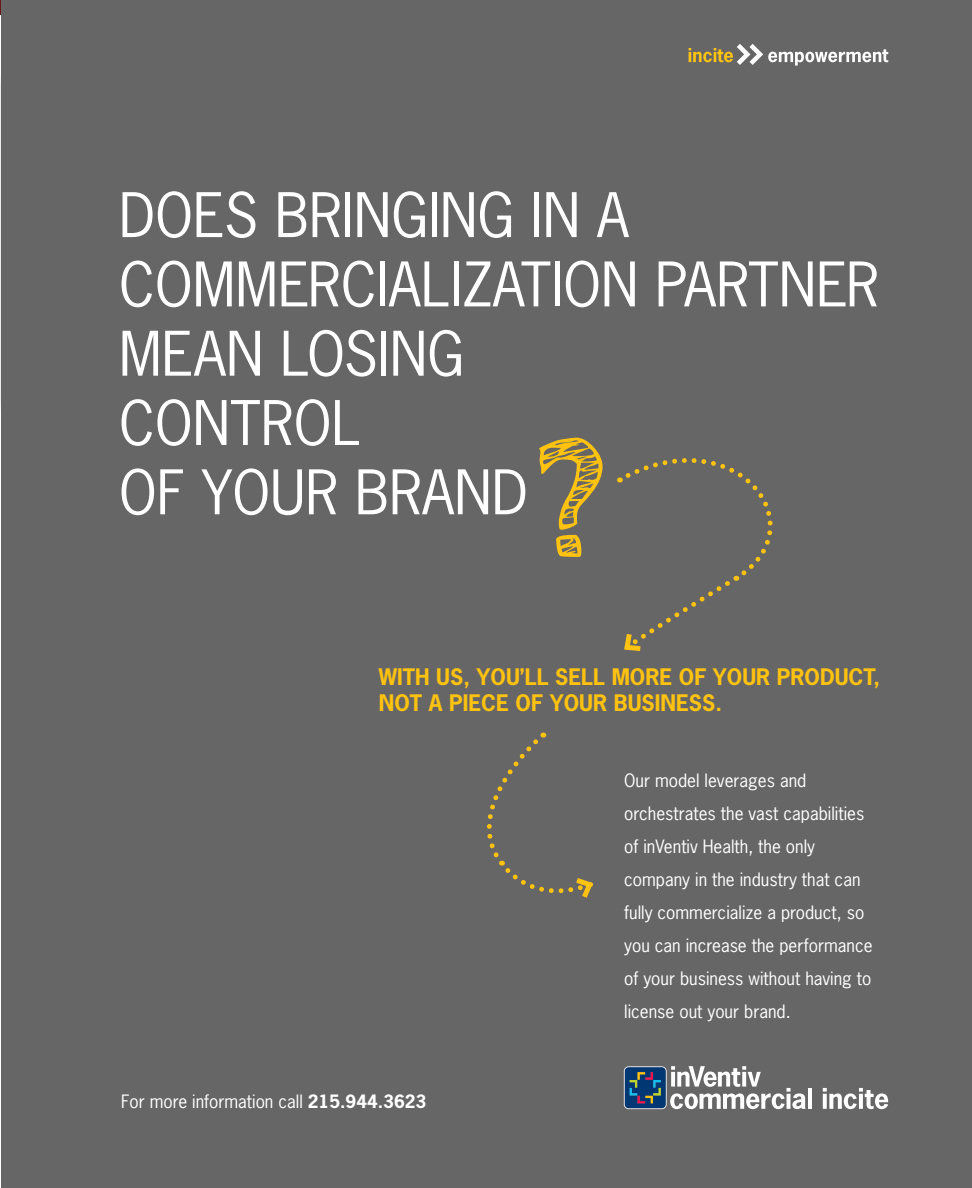
<style>
.page{position:relative;width:972px;height:1188px;background:#fff}
.page>*{position:absolute;margin:0;border:0;box-sizing:border-box;transform-origin:0 0}
.t1{font:700 158.25px "Cabin Sketch";color:#fec210}
.t2{font:57.75px/69.3px "News Gothic Std";color:#fff}
.t3{font:700 21.45px/25.8px "News Gothic Std";color:#fec210}
.t4{font:17.4px/33px "News Gothic Std";color:#fff}
.s1{font-weight:700}
</style>
<div class="page">
<img style="left:0;top:79px;width:1px;height:327px">
<div style="left:1px;top:0;width:971px;height:1188px;background:#666"></div>
<hr style="left:808px;top:1088px;width:4px;height:21px;background:#fff">
<svg style="left:823px;top:1088px;width:65px;height:21px"></svg>
<svg style="left:624px;top:1066px;width:182px;height:43px"></svg>
<svg style="left:689px;top:44px;width:200px;height:22px"></svg>
<svg style="left:487px;top:733px;width:106px;height:165px"></svg>
<svg style="left:619px;top:458px;width:154px;height:193px"></svg>
<h2 class="t2" style="left:119px;top:183px;width:762px">DOES BRINGING IN A<br>COMMERCIALIZATION PARTNER<br>MEAN LOSING<br>CONTROL<br>OF YOUR BRAND</h2>
<h1 class="t1" style="left:535px;top:411px;width:75px">?</h1>
<p class="t3" style="left:379px;top:665px;width:503px">WITH US, YOU’LL SELL MORE OF YOUR PRODUCT,<br>NOT A PIECE OF YOUR BUSINESS.</p>
<p class="t4" style="left:121px;top:1086px;width:307px">For more information call <span class="s1">215.944.3623</span></p>
<p class="t4" style="left:624px;top:764px;width:250px">Our model leverages and orchestrates the vast capabilities of inVentiv Health, the only company in the industry that can fully commercialize a product, so you can increase the performance of your business without having to license out your brand.</p>
</div>
